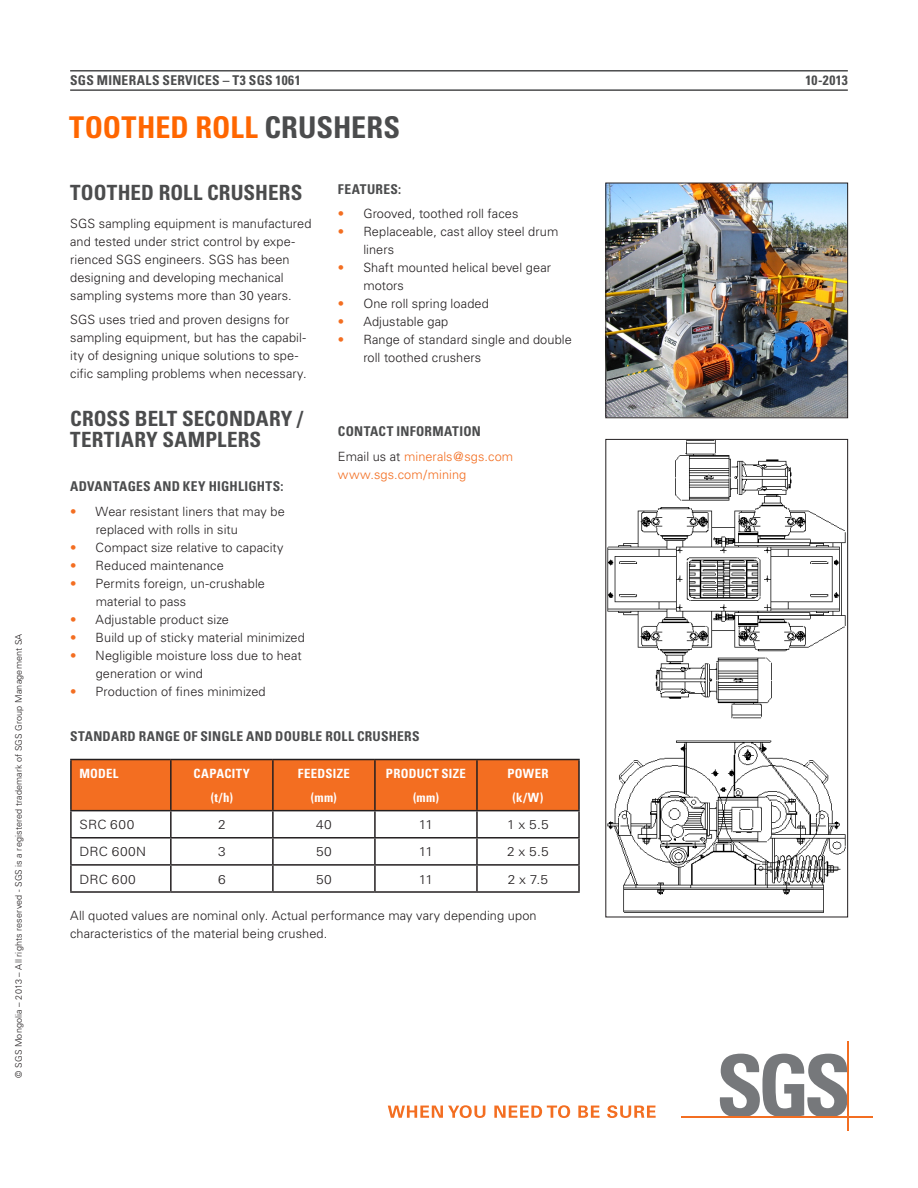
<style>
.page{position:relative;width:918px;height:1188px;background:#fff}
.page>*{position:absolute;margin:0;border:0;box-sizing:border-box;transform-origin:0 0}
.Paragraph_Style_1{font:700 condensed 30px "Univers";letter-spacing:.005em;color:#f60}
.Paragraph_Style_3{font:700 condensed 21px/21px "Univers";letter-spacing:.01em;color:#4b4c4d}
.Paragraph_Style_5{font:700 condensed 13.5px "Univers";letter-spacing:.02em;color:#4b4c4d}
.sub_up{font:700 condensed 13.5px "Univers";letter-spacing:.02em;color:#4b4c4d}
.TABLE_BODY{font:300 12.75px/18px "Univers";letter-spacing:.005em;color:#231f20}
.TABLE_HEAD{font:700 condensed 12.75px "Univers";letter-spacing:.025em;color:#fff}
.TABLE_BODY-2{font:300 12.75px "Univers";letter-spacing:.005em;color:#231f20;scale:1.08 1}
.BODY_TEXT{font:300 12.75px "Univers";letter-spacing:.005em;color:#f36e21}
.COPYRIGHT{font:300 9px "Univers";letter-spacing:.02em;color:#231f20}
.s1{color:#4b4c4d}
.s2{color:#f36e21}
.s3{color:#231f20}
</style>
<div class="page">
<hr style="left:70px;top:70px;width:778px;height:2px;background:#4b4c4d">
<hr style="left:70px;top:89px;width:778px;height:2px;background:#4b4c4d">
<div style="left:72px;top:760px;width:506px;height:50px;background:#f36e21"></div>
<hr style="left:70px;top:759px;width:101px;height:1px;background:#231f20">
<hr style="left:70px;top:760px;width:2px;height:50px;background:#231f20">
<hr style="left:171px;top:759px;width:102px;height:1px;background:#231f20">
<hr style="left:170px;top:760px;width:2px;height:50px;background:#231f20">
<hr style="left:273px;top:759px;width:102px;height:1px;background:#231f20">
<hr style="left:272px;top:760px;width:2px;height:50px;background:#231f20">
<hr style="left:375px;top:759px;width:102px;height:1px;background:#231f20">
<hr style="left:374px;top:760px;width:2px;height:50px;background:#231f20">
<hr style="left:477px;top:759px;width:103px;height:1px;background:#231f20">
<hr style="left:476px;top:760px;width:2px;height:50px;background:#231f20">
<hr style="left:578px;top:760px;width:2px;height:50px;background:#231f20">
<hr style="left:70px;top:810px;width:101px;height:1px;background:#231f20">
<hr style="left:70px;top:811px;width:2px;height:26px;background:#231f20">
<hr style="left:171px;top:810px;width:102px;height:1px;background:#231f20">
<hr style="left:170px;top:811px;width:2px;height:26px;background:#231f20">
<hr style="left:273px;top:810px;width:102px;height:1px;background:#231f20">
<hr style="left:272px;top:811px;width:2px;height:26px;background:#231f20">
<hr style="left:375px;top:810px;width:102px;height:1px;background:#231f20">
<hr style="left:374px;top:811px;width:2px;height:26px;background:#231f20">
<hr style="left:477px;top:810px;width:103px;height:1px;background:#231f20">
<hr style="left:476px;top:811px;width:2px;height:26px;background:#231f20">
<hr style="left:578px;top:811px;width:2px;height:26px;background:#231f20">
<hr style="left:70px;top:837px;width:101px;height:2px;background:#231f20">
<hr style="left:70px;top:839px;width:2px;height:25px;background:#231f20">
<hr style="left:171px;top:837px;width:102px;height:2px;background:#231f20">
<hr style="left:170px;top:839px;width:2px;height:25px;background:#231f20">
<hr style="left:273px;top:837px;width:102px;height:2px;background:#231f20">
<hr style="left:272px;top:839px;width:2px;height:25px;background:#231f20">
<hr style="left:375px;top:837px;width:102px;height:2px;background:#231f20">
<hr style="left:374px;top:839px;width:2px;height:25px;background:#231f20">
<hr style="left:477px;top:837px;width:103px;height:2px;background:#231f20">
<hr style="left:476px;top:839px;width:2px;height:25px;background:#231f20">
<hr style="left:578px;top:839px;width:2px;height:25px;background:#231f20">
<hr style="left:70px;top:864px;width:101px;height:2px;background:#231f20">
<hr style="left:70px;top:866px;width:2px;height:25px;background:#231f20">
<hr style="left:171px;top:864px;width:102px;height:2px;background:#231f20">
<hr style="left:170px;top:866px;width:2px;height:25px;background:#231f20">
<hr style="left:273px;top:864px;width:102px;height:2px;background:#231f20">
<hr style="left:272px;top:866px;width:2px;height:25px;background:#231f20">
<hr style="left:375px;top:864px;width:102px;height:2px;background:#231f20">
<hr style="left:374px;top:866px;width:2px;height:25px;background:#231f20">
<hr style="left:477px;top:864px;width:103px;height:2px;background:#231f20">
<hr style="left:476px;top:866px;width:2px;height:25px;background:#231f20">
<hr style="left:578px;top:866px;width:2px;height:25px;background:#231f20">
<hr style="left:70px;top:891px;width:101px;height:2px;background:#231f20">
<hr style="left:171px;top:891px;width:102px;height:2px;background:#231f20">
<hr style="left:273px;top:891px;width:102px;height:2px;background:#231f20">
<hr style="left:375px;top:891px;width:102px;height:2px;background:#231f20">
<hr style="left:477px;top:891px;width:103px;height:2px;background:#231f20">
<img style="left:608px;top:185px;width:238px;height:231px">
<div style="left:606px;top:183px;width:242px;height:235px;border:1px solid #231f20"></div>
<img style="left:608px;top:441px;width:238px;height:472px">
<div style="left:606px;top:439px;width:242px;height:478px;border:1px solid #231f20"></div>
<svg style="left:388px;top:1105px;width:97px;height:13px"></svg>
<svg style="left:494px;top:1105px;width:76px;height:13px"></svg>
<svg style="left:578px;top:1106px;width:22px;height:12px"></svg>
<svg style="left:607px;top:1105px;width:49px;height:13px"></svg>
<svg style="left:719px;top:1054px;width:128px;height:62px"></svg>
<hr style="left:681px;top:1116px;width:192px;height:2px;background:#f36e21">
<hr style="left:847px;top:1041px;width:1px;height:90px;background:#f36e21">
<p class="COPYRIGHT" style="left:13px;top:1078px;width:446px;rotate:-90deg">© SGS Mongolia – 2013 – All rights reserved - SGS is a registered trademark of SGS Group Management SA</p>
<p class="sub_up" style="left:70px;top:72px;width:232px">SGS MINERALS SERVICES – T3 SGS 1061</p>
<p class="sub_up" style="left:805px;top:72px;width:44px">10-2013</p>
<p class="Paragraph_Style_1" style="left:69px;top:109px;width:332px">TOOTHED ROLL <span class="s1">CRUSHERS</span></p>
<p class="Paragraph_Style_3" style="left:70px;top:181px;width:234px">TOOTHED ROLL CRUSHERS</p>
<p class="TABLE_BODY" style="left:70px;top:215px;width:243px">SGS sampling equipment is manufactured and tested under strict control by expe&shy;rienced SGS engineers. SGS has been designing and developing mechanical sampling systems more than 30 years.</p>
<p class="TABLE_BODY" style="left:70px;top:311px;width:238px">SGS uses tried and proven designs for sampling equipment, but has the capabil&shy;ity of designing unique solutions to spe&shy;cific sampling problems when necessary.</p>
<p class="Paragraph_Style_3" style="left:70px;top:408px;width:234px">CROSS BELT SECONDARY /<br>TERTIARY SAMPLERS</p>
<p class="Paragraph_Style_5" style="left:70px;top:478px;width:215px">ADVANTAGES AND KEY HIGHLIGHTS:</p>
<p class="TABLE_BODY" style="left:96px;top:503px;width:191px;text-indent:-26px"><span class="s2">•</span> Wear resistant liners that may be replaced with rolls in situ</p>
<p class="TABLE_BODY" style="left:70px;top:539px;width:215px"><span class="s2">•</span> Compact size relative to capacity</p>
<p class="TABLE_BODY" style="left:70px;top:557px;width:155px"><span class="s2">•</span> Reduced maintenance</p>
<p class="TABLE_BODY" style="left:96px;top:575px;width:171px;text-indent:-26px"><span class="s2">•</span> Permits foreign, un-crushable material to pass</p>
<p class="TABLE_BODY" style="left:70px;top:611px;width:160px"><span class="s2">•</span> Adjustable product size</p>
<p class="TABLE_BODY" style="left:70px;top:629px;width:236px"><span class="s2">•</span> Build up of sticky material minimized</p>
<p class="TABLE_BODY" style="left:96px;top:647px;width:208px;text-indent:-26px"><span class="s2">•</span> Negligible moisture loss due to heat generation or wind</p>
<p class="TABLE_BODY" style="left:70px;top:683px;width:197px"><span class="s2">•</span> Production of fines minimized</p>
<p class="Paragraph_Style_5" style="left:338px;top:180px;width:65px">FEATURES:</p>
<p class="TABLE_BODY" style="left:338px;top:205px;width:182px"><span class="s2">•</span> Grooved, toothed roll faces</p>
<p class="TABLE_BODY" style="left:363px;top:223px;width:196px;text-indent:-26px"><span class="s2">•</span> Replaceable, cast alloy steel drum liners</p>
<p class="TABLE_BODY" style="left:363px;top:259px;width:189px;text-indent:-26px"><span class="s2">•</span> Shaft mounted helical bevel gear motors</p>
<p class="TABLE_BODY" style="left:338px;top:295px;width:153px"><span class="s2">•</span> One roll spring loaded</p>
<p class="TABLE_BODY" style="left:338px;top:313px;width:112px"><span class="s2">•</span> Adjustable gap</p>
<p class="TABLE_BODY" style="left:363px;top:331px;width:210px;text-indent:-26px"><span class="s2">•</span> Range of standard single and double roll toothed crushers</p>
<p class="Paragraph_Style_5" style="left:338px;top:423px;width:145px">CONTACT INFORMATION</p>
<p class="BODY_TEXT" style="left:338px;top:449px;width:177px"><span class="s3">Email us at</span> minerals@sgs.com</p>
<p class="BODY_TEXT" style="left:338px;top:467px;width:130px">www.sgs.com/mining</p>
<p class="Paragraph_Style_5" style="left:70px;top:728px;width:351px">STANDARD RANGE OF SINGLE AND DOUBLE ROLL CRUSHERS</p>
<p class="TABLE_HEAD" style="left:79px;top:766px;width:41px">MODEL</p>
<p class="TABLE_HEAD" style="left:194px;top:766px;width:58px">CAPACITY</p>
<p class="TABLE_HEAD" style="left:211px;top:790px;width:24px">(t/h)</p>
<p class="TABLE_HEAD" style="left:298px;top:766px;width:53px">FEEDSIZE</p>
<p class="TABLE_HEAD" style="left:311px;top:790px;width:27px">(mm)</p>
<p class="TABLE_HEAD" style="left:386px;top:766px;width:82px">PRODUCT SIZE</p>
<p class="TABLE_HEAD" style="left:413px;top:790px;width:27px">(mm)</p>
<p class="TABLE_HEAD" style="left:507px;top:766px;width:43px">POWER</p>
<p class="TABLE_HEAD" style="left:513px;top:790px;width:32px">(k/W)</p>
<p class="TABLE_BODY-2" style="left:79px;top:817px;width:52px">SRC 600</p>
<p class="TABLE_BODY-2" style="left:218px;top:817px;width:9px">2</p>
<p class="TABLE_BODY-2" style="left:316px;top:817px;width:16px">40</p>
<p class="TABLE_BODY-2" style="left:419px;top:817px;width:15px">11</p>
<p class="TABLE_BODY-2" style="left:507px;top:817px;width:40px">1 x 5.5</p>
<p class="TABLE_BODY-2" style="left:79px;top:844px;width:63px">DRC 600N</p>
<p class="TABLE_BODY-2" style="left:218px;top:844px;width:9px">3</p>
<p class="TABLE_BODY-2" style="left:316px;top:844px;width:16px">50</p>
<p class="TABLE_BODY-2" style="left:419px;top:844px;width:15px">11</p>
<p class="TABLE_BODY-2" style="left:507px;top:844px;width:40px">2 x 5.5</p>
<p class="TABLE_BODY-2" style="left:79px;top:871px;width:54px">DRC 600</p>
<p class="TABLE_BODY-2" style="left:218px;top:871px;width:9px">6</p>
<p class="TABLE_BODY-2" style="left:316px;top:871px;width:16px">50</p>
<p class="TABLE_BODY-2" style="left:419px;top:871px;width:15px">11</p>
<p class="TABLE_BODY-2" style="left:508px;top:871px;width:39px">2 x 7.5</p>
<p class="TABLE_BODY" style="left:70px;top:907px;width:468px">All quoted values are nominal only. Actual performance may vary depending upon characteristics of the material being crushed.</p>
</div>
